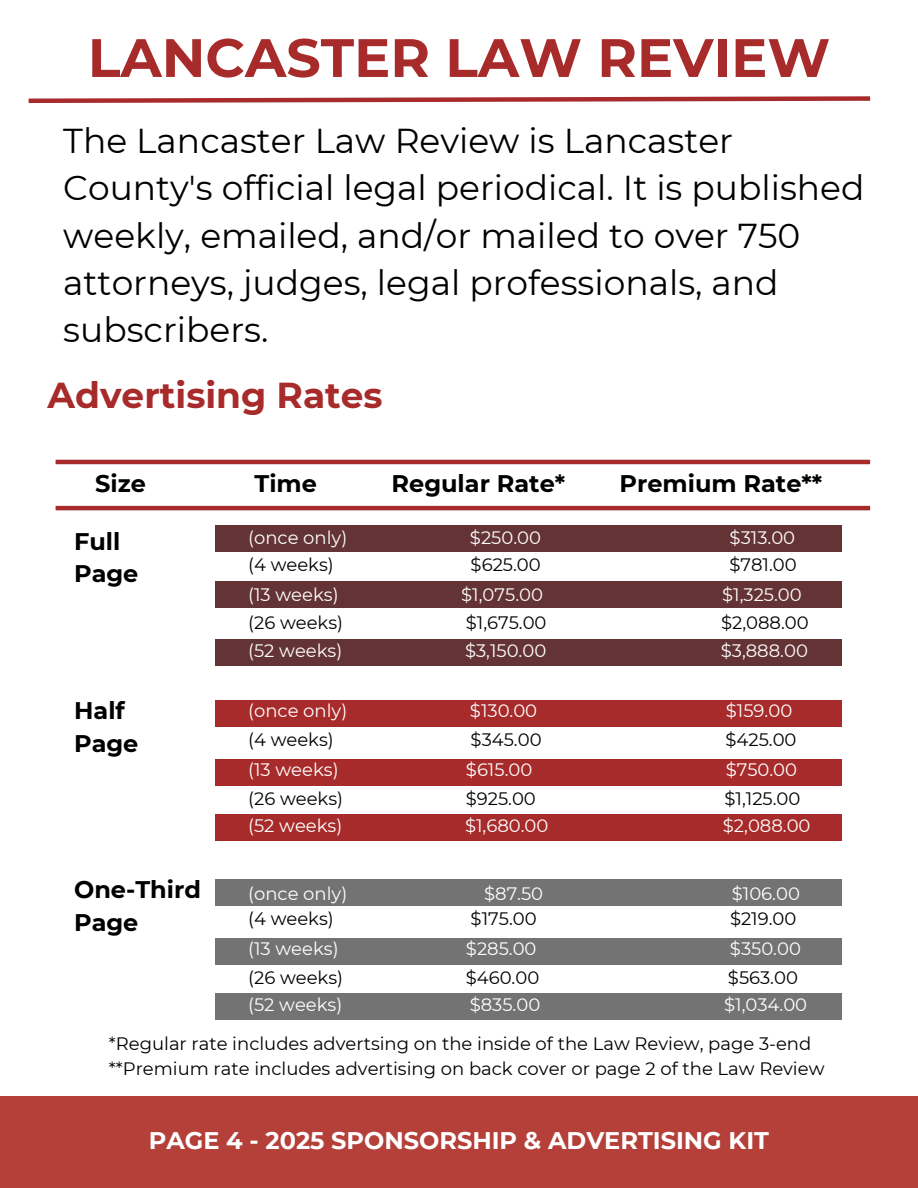
<style>
.page{position:relative;width:918px;height:1188px;background:#fff}
.page>*{position:absolute;margin:0;border:0;box-sizing:border-box;transform-origin:0 0}
.t1{font:700 54px "Montserrat";color:#a72b2a}
.t2{font:700 36px "Montserrat";color:#a72b2a}
.t3{font:34.5px/47.2px "Montserrat";color:#000}
.t4{font:700 24px/32.7px "Montserrat";color:#000}
.t5{font:700 24px "Montserrat";color:#fff}
.t6{font:18px "Montserrat";color:#000}
.t7{font:18px "Montserrat";color:#fff}
</style>
<div class="page">
<div style="left:0;top:1096px;width:918px;height:92px;background:#b5403a"></div>
<svg style="left:28px;top:96px;width:843px;height:7px"></svg>
<hr style="left:56px;top:460px;width:814px;height:4px;background:#a72b2a">
<hr style="left:56px;top:506px;width:814px;height:4px;background:#a72b2a">
<div style="left:215px;top:525px;width:627px;height:26px;background:#643335"></div>
<div style="left:215px;top:581px;width:627px;height:26px;background:#643335"></div>
<div style="left:215px;top:639px;width:627px;height:27px;background:#643335"></div>
<div style="left:215px;top:700px;width:627px;height:27px;background:#a72b2a"></div>
<div style="left:215px;top:814px;width:627px;height:27px;background:#a72b2a"></div>
<div style="left:215px;top:759px;width:627px;height:26px;background:#a72b2a"></div>
<div style="left:215px;top:879px;width:627px;height:27px;background:#737373"></div>
<div style="left:215px;top:993px;width:627px;height:27px;background:#737373"></div>
<div style="left:215px;top:938px;width:627px;height:26px;background:#737373"></div>
<p class="t1" style="left:88px;top:25px;width:744px">LANCASTER LAW REVIEW</p>
<h3 class="t3" style="left:63px;top:117px;width:803px">The Lancaster Law Review is Lancaster County's official legal periodical. It is published weekly, emailed, and/or mailed to over 750 attorneys, judges, legal professionals, and subscribers.</h3>
<h2 class="t2" style="left:48px;top:373px;width:337px">Advertising Rates</h2>
<p class="t4" style="left:95px;top:467px;width:52px">Size</p>
<p class="t4" style="left:255px;top:467px;width:64px">Time</p>
<p class="t4" style="left:392px;top:467px;width:175px">Regular Rate*</p>
<p class="t4" style="left:620px;top:467px;width:204px">Premium Rate**</p>
<h5 class="t4" style="left:74px;top:525px;width:66px">Full<br>Page</h5>
<p class="t7" style="left:248px;top:527px;width:101px">(once only)</p>
<p class="t7" style="left:470px;top:527px;width:73px">$250.00</p>
<p class="t7" style="left:730px;top:527px;width:67px">$313.00</p>
<h5 class="t6" style="left:248px;top:554px;width:87px">(4 weeks)</h5>
<h5 class="t6" style="left:471px;top:554px;width:72px">$625.00</h5>
<h5 class="t6" style="left:729px;top:554px;width:69px">$781.00</h5>
<p class="t7" style="left:248px;top:584px;width:92px">(13 weeks)</p>
<p class="t7" style="left:461px;top:584px;width:83px">$1,075.00</p>
<p class="t7" style="left:722px;top:584px;width:81px">$1,325.00</p>
<p class="t6" style="left:248px;top:612px;width:96px">(26 weeks)</p>
<p class="t6" style="left:466px;top:612px;width:82px">$1,675.00</p>
<p class="t6" style="left:721px;top:612px;width:89px">$2,088.00</p>
<p class="t7" style="left:248px;top:639px;width:96px">(52 weeks)</p>
<p class="t7" style="left:465px;top:639px;width:83px">$3,150.00</p>
<p class="t7" style="left:721px;top:639px;width:89px">$3,888.00</p>
<p class="t4" style="left:74px;top:694px;width:66px">Half<br>Page</p>
<p class="t7" style="left:248px;top:700px;width:101px">(once only)</p>
<p class="t7" style="left:470px;top:700px;width:69px">$130.00</p>
<p class="t7" style="left:726px;top:700px;width:68px">$159.00</p>
<h5 class="t6" style="left:248px;top:729px;width:87px">(4 weeks)</h5>
<h5 class="t6" style="left:471px;top:729px;width:72px">$345.00</h5>
<h5 class="t6" style="left:726px;top:729px;width:73px">$425.00</h5>
<p class="t7" style="left:248px;top:759px;width:92px">(13 weeks)</p>
<p class="t7" style="left:466px;top:759px;width:68px">$615.00</p>
<p class="t7" style="left:726px;top:759px;width:73px">$750.00</p>
<p class="t6" style="left:248px;top:788px;width:96px">(26 weeks)</p>
<p class="t6" style="left:466px;top:788px;width:72px">$925.00</p>
<p class="t6" style="left:725px;top:788px;width:77px">$1,125.00</p>
<p class="t7" style="left:248px;top:815px;width:96px">(52 weeks)</p>
<p class="t7" style="left:465px;top:815px;width:85px">$1,680.00</p>
<p class="t7" style="left:723px;top:815px;width:89px">$2,088.00</p>
<p class="t4" style="left:74px;top:873px;width:128px">One-Third<br>Page</p>
<p class="t7" style="left:248px;top:882px;width:101px">(once only)</p>
<p class="t7" style="left:484px;top:882px;width:61px">$87.50</p>
<p class="t7" style="left:732px;top:882px;width:70px">$106.00</p>
<h5 class="t6" style="left:248px;top:908px;width:87px">(4 weeks)</h5>
<h5 class="t6" style="left:471px;top:908px;width:68px">$175.00</h5>
<h5 class="t6" style="left:730px;top:908px;width:68px">$219.00</h5>
<p class="t7" style="left:248px;top:938px;width:92px">(13 weeks)</p>
<p class="t7" style="left:466px;top:938px;width:72px">$285.00</p>
<p class="t7" style="left:730px;top:938px;width:72px">$350.00</p>
<p class="t6" style="left:248px;top:967px;width:96px">(26 weeks)</p>
<p class="t6" style="left:466px;top:967px;width:75px">$460.00</p>
<p class="t6" style="left:728px;top:967px;width:72px">$563.00</p>
<p class="t7" style="left:248px;top:994px;width:96px">(52 weeks)</p>
<p class="t7" style="left:470px;top:994px;width:72px">$835.00</p>
<p class="t7" style="left:724px;top:994px;width:84px">$1,034.00</p>
<p class="t6" style="left:109px;top:1033px;width:704px">*Regular rate includes advertsing on the inside of the Law Review, page 3-end</p>
<p class="t6" style="left:109px;top:1057px;width:717px">**Premium rate includes advertising on back cover or page 2 of the Law Review</p>
<h1 class="t5" style="left:149px;top:1126px;width:622px">PAGE 4 - 2025 SPONSORSHIP &amp; ADVERTISING KIT</h1>
</div>
